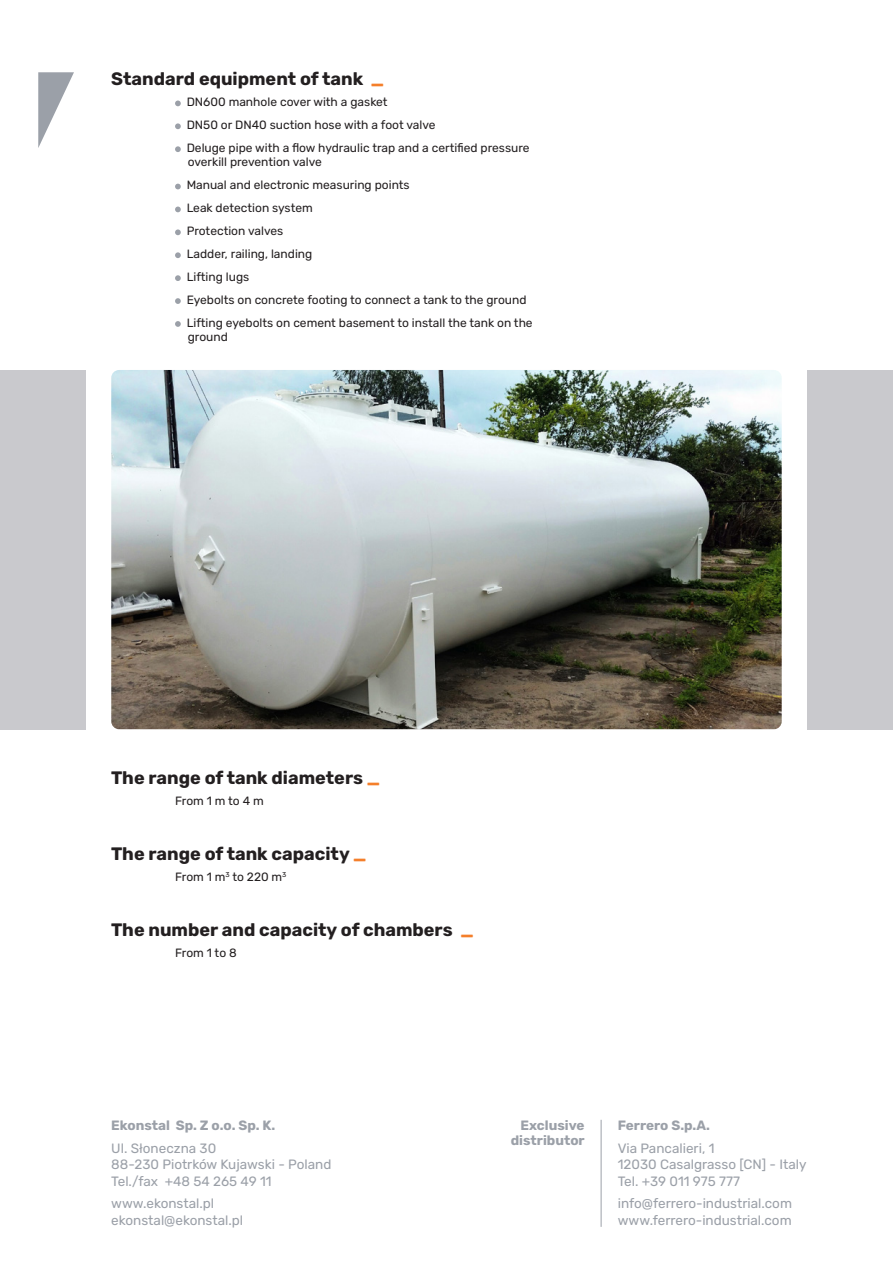
<style>
.page{position:relative;width:893px;height:1263px;background:#fff}
.page>*{position:absolute;margin:0;border:0;box-sizing:border-box;transform-origin:0 0}
.t1{font:700 18px "Rubik";color:#231f20}
.t2{font:13.5px/16.5px "Rubik";color:#9ba0a8}
.t3{font:700 13.5px "Rubik";color:#9ba0a8}
.t4{font:12px/14.4px "Rubik";color:#231f20}
.s1{color:#f47f2b}
</style>
<div class="page">
<hr style="left:601px;top:1120px;width:1px;height:107px;background:#9ba0a8">
<div style="left:0;top:370px;width:86px;height:359px;background:#c9c9cd"></div>
<div style="left:807px;top:370px;width:86px;height:359px;background:#c9c9cd"></div>
<img style="left:111px;top:370px;width:671px;height:359px">
<svg style="left:38px;top:72px;width:36px;height:76px"></svg>
<svg style="left:175px;top:101px;width:6px;height:5px"></svg>
<svg style="left:175px;top:123px;width:6px;height:6px"></svg>
<svg style="left:175px;top:146px;width:6px;height:6px"></svg>
<svg style="left:175px;top:184px;width:6px;height:5px"></svg>
<svg style="left:175px;top:207px;width:6px;height:5px"></svg>
<svg style="left:175px;top:229px;width:6px;height:6px"></svg>
<svg style="left:175px;top:252px;width:6px;height:6px"></svg>
<svg style="left:175px;top:275px;width:6px;height:6px"></svg>
<svg style="left:175px;top:298px;width:6px;height:6px"></svg>
<svg style="left:175px;top:321px;width:6px;height:6px"></svg>
<p class="t1" style="left:111px;top:69px;width:274px">Standard equipment of tank <span class="s1">_</span></p>
<p class="t4" style="left:187px;top:95px;width:202px">DN600 manhole cover with a gasket</p>
<p class="t4" style="left:187px;top:118px;width:250px">DN50 or DN40 suction hose with a foot valve</p>
<p class="t4" style="left:187px;top:141px;width:344px">Deluge pipe with a flow hydraulic trap and a certified pressure overkill prevention valve</p>
<p class="t4" style="left:187px;top:178px;width:224px">Manual and electronic measuring points</p>
<p class="t4" style="left:187px;top:201px;width:128px">Leak detection system</p>
<p class="t4" style="left:187px;top:224px;width:98px">Protection valves</p>
<p class="t4" style="left:187px;top:247px;width:127px">Ladder, railing, landing</p>
<p class="t4" style="left:187px;top:270px;width:64px">Lifting lugs</p>
<p class="t4" style="left:187px;top:293px;width:341px">Eyebolts on concrete footing to connect a tank to the ground</p>
<p class="t4" style="left:187px;top:316px;width:347px">Lifting eyebolts on cement basement to install the tank on the ground</p>
<p class="t1" style="left:111px;top:768px;width:270px">The range of tank diameters <span class="s1">_</span></p>
<p class="t4" style="left:175px;top:794px;width:90px">From 1 m to 4 m</p>
<p class="t1" style="left:111px;top:844px;width:257px">The range of tank capacity <span class="s1">_</span></p>
<p class="t4" style="left:175px;top:870px;width:113px">From 1 m<sup>3</sup> to 220 m<sup>3</sup></p>
<p class="t1" style="left:111px;top:919px;width:364px">The number and capacity of chambers <span class="s1">_</span></p>
<p class="t4" style="left:175px;top:946px;width:63px">From 1 to 8</p>
<p class="t3" style="left:111px;top:1118px;width:166px">Ekonstal Sp. Z o.o. Sp. K.</p>
<p class="t2" style="left:111px;top:1140px;width:222px">Ul. Słoneczna 30<br>88-230 Piotrków Kujawski - Poland<br>Tel./fax +48 54 265 49 11</p>
<p class="t2" style="left:111px;top:1195px;width:133px">www.ekonstal.pl ekonstal@ekonstal.pl</p>
<p class="t3" style="left:521px;top:1118px;width:65px">Exclusive</p>
<p class="t3" style="left:511px;top:1133px;width:75px">distributor</p>
<p class="t3" style="left:618px;top:1118px;width:94px">Ferrero S.p.A.</p>
<p class="t2" style="left:618px;top:1140px;width:190px">Via Pancalieri, 1<br>12030 Casalgrasso [CN] - Italy<br>Tel. +39 011 975 777</p>
<p class="t2" style="left:618px;top:1195px;width:176px">info@ferrero-industrial.com www.ferrero-industrial.com</p>
</div>
